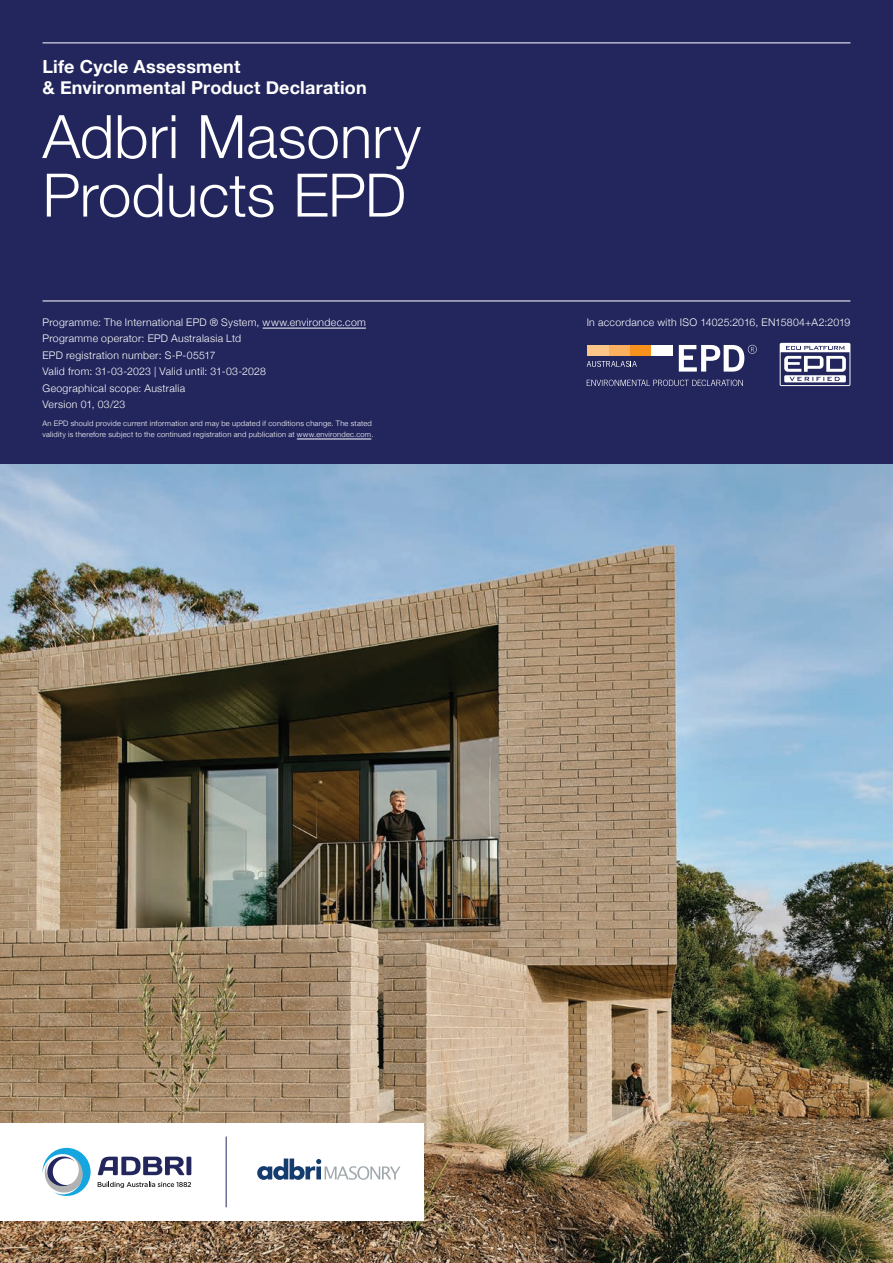
<style>
.page{position:relative;width:893px;height:1263px;background:#23265c}
.page>*{position:absolute;margin:0;border:0;box-sizing:border-box;transform-origin:0 0}
.t1{font:300 60px/58.5px "Helvetica Neue";color:#fff}
.t2{font:700 18px/21px "Helvetica Neue";letter-spacing:.01em;color:#fff}
.t3{font:300 10.5px/16.5px "Helvetica Neue";letter-spacing:.03em;color:#fff}
.t4{font:300 7.5px/10.5px "Helvetica Neue";letter-spacing:.035em;color:#fff}
</style>
<div class="page">
<img style="left:0;top:465px;width:893px;height:798px">
<hr style="left:43px;top:43px;width:807px;height:1px;background:#fff">
<hr style="left:263px;top:328px;width:103px;height:1px;background:#fff">
<hr style="left:297px;top:439px;width:74px;height:1px;background:#fff">
<hr style="left:43px;top:301px;width:807px;height:1px;background:#fff">
<div style="left:630px;top:345px;width:21px;height:11px;background:#f7931d"></div>
<div style="left:608px;top:345px;width:22px;height:11px;background:#fab05f"></div>
<div style="left:587px;top:345px;width:21px;height:11px;background:#fdc689"></div>
<div style="left:651px;top:345px;width:22px;height:11px;background:#fff"></div>
<svg style="left:679px;top:345px;width:78px;height:27px"></svg>
<svg style="left:587px;top:380px;width:156px;height:6px"></svg>
<svg style="left:780px;top:343px;width:70px;height:43px"></svg>
<svg style="left:587px;top:361px;width:50px;height:6px"></svg>
<div style="left:0;top:1123px;width:424px;height:98px;background:#fff"></div>
<hr style="left:226px;top:1136px;width:1px;height:71px;background:#23265c">
<svg style="left:98px;top:1157px;width:93px;height:18px"></svg>
<svg style="left:98px;top:1182px;width:93px;height:6px"></svg>
<svg style="left:43px;top:1148px;width:48px;height:48px"></svg>
<svg style="left:257px;top:1158px;width:143px;height:22px"></svg>
<h2 class="t2" style="left:43px;top:57px;width:326px">Life Cycle Assessment<br>&amp; Environmental Product Declaration</h2>
<h1 class="t1" style="left:43px;top:103px;width:380px">Adbri Masonry<br>Products EPD</h1>
<p class="t3" style="left:43px;top:313px;width:325px">Programme: The International EPD ® System, www.environdec.com Programme operator: EPD Australasia Ltd<br>EPD registration number: S-P-05517<br>Valid from: 31-03-2023 | Valid until: 31-03-2028<br>Geographical scope: Australia<br>Version 01, 03/23</p>
<p class="t4" style="left:43px;top:418px;width:332px">An EPD should provide current information and may be updated if conditions change. The stated validity is therefore subject to the continued registration and publication at www.environdec.com.</p>
<p class="t3" style="left:587px;top:313px;width:265px">In accordance with ISO 14025:2016, EN15804+A2:2019</p>
</div>
